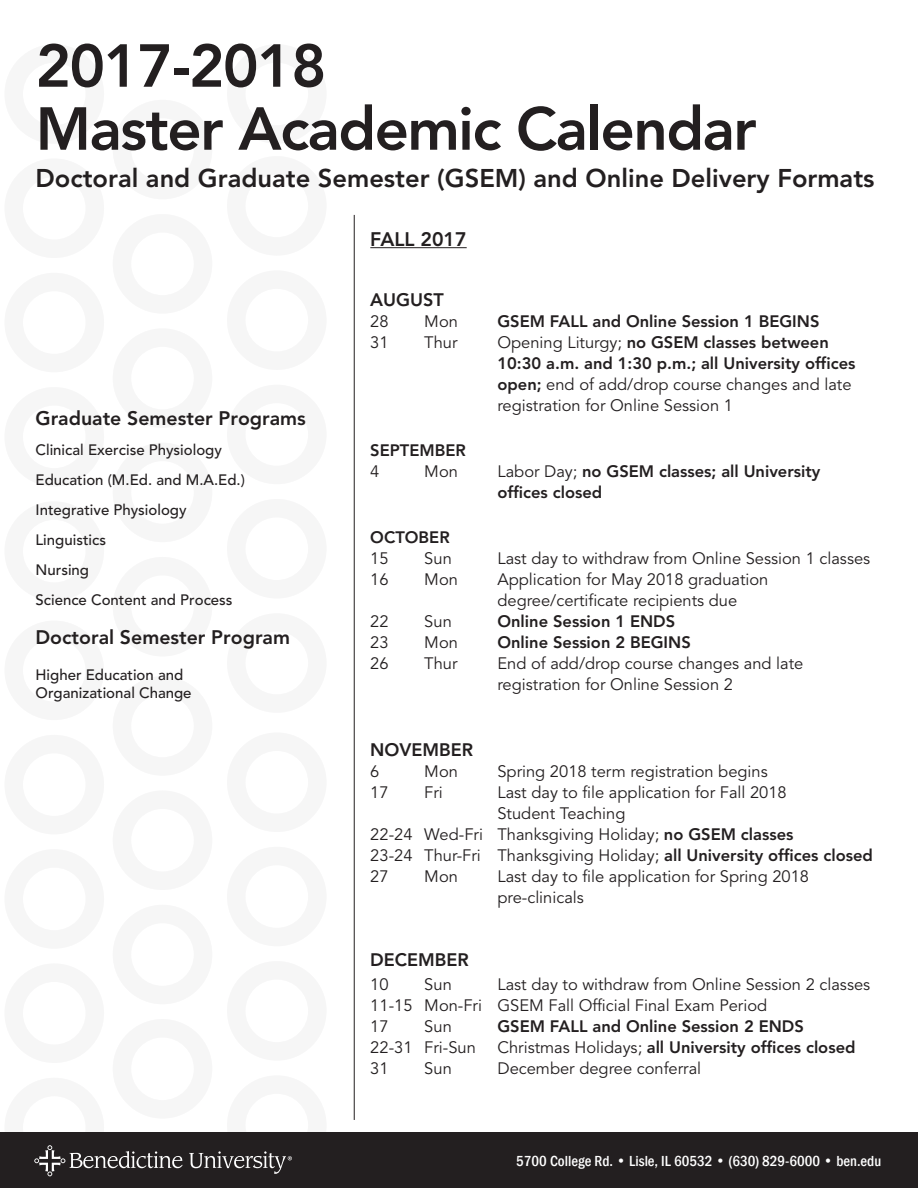
<style>
.page{position:relative;width:918px;height:1188px;background:#fff}
.page>*{position:absolute;margin:0;border:0;box-sizing:border-box;transform-origin:0 0}
.t1{font:800 60px "Avenir LT Std";letter-spacing:-.025em;color:#231f20}
.t2{font:800 25.5px "Avenir LT Std";color:#231f20}
.Dates{font:800 19.5px "Avenir LT Std";color:#231f20}
.Dates-2{font:800 18px "Avenir LT Std";color:#231f20}
.Dates-3{font:16.5px/21px "Avenir LT Std";color:#231f20}
.Dates-4{font:800 16.5px/21px "Avenir LT Std";color:#231f20}
.t3{font:500 15px/18px "Avenir LT Std";color:#231f20}
.t4{font:500 condensed 15px "Franklin Gothic";color:#fff}
.s1{font-weight:400}
.s2{font-weight:800}
</style>
<div class="page">
<div style="left:0;top:1132px;width:918px;height:56px;background:#231f20"></div>
<svg style="left:34px;top:1145px;width:258px;height:31px"></svg>
<hr style="left:370px;top:247px;width:97px;height:1px;background:#231f20">
<hr style="left:354px;top:215px;width:1px;height:905px;background:#231f20">
<p class="t1" style="left:36px;top:30px;width:293px">2017-2018</p>
<p class="t1" style="left:36px;top:93px;width:723px">Master Academic Calendar</p>
<p class="t2" style="left:36px;top:163px;width:841px">Doctoral and Graduate Semester (GSEM) and Online Delivery Formats</p>
<p class="Dates" style="left:36px;top:407px;width:272px">Graduate Semester Programs</p>
<p class="t3" style="left:36px;top:441px;width:188px">Clinical Exercise Physiology</p>
<p class="t3" style="left:36px;top:471px;width:211px">Education (M.Ed. and M.A.Ed.)</p>
<p class="t3" style="left:36px;top:501px;width:153px">Integrative Physiology</p>
<p class="t3" style="left:36px;top:531px;width:72px">Linguistics</p>
<p class="t3" style="left:36px;top:561px;width:55px">Nursing</p>
<p class="t3" style="left:36px;top:591px;width:199px">Science Content and Process</p>
<p class="Dates" style="left:36px;top:626px;width:256px">Doctoral Semester Program</p>
<p class="t3" style="left:36px;top:666px;width:158px">Higher Education and<br>Organizational Change</p>
<p class="Dates" style="left:370px;top:227px;width:98px">FALL 2017</p>
<p class="Dates-2" style="left:370px;top:289px;width:75px">AUGUST</p>
<p class="Dates-3" style="left:370px;top:311px;width:20px">28</p>
<p class="Dates-3" style="left:424px;top:311px;width:35px">Mon</p>
<p class="Dates-4" style="left:497px;top:311px;width:324px">GSEM FALL and Online Session 1 BEGINS</p>
<p class="Dates-3" style="left:370px;top:332px;width:20px">31</p>
<p class="Dates-3" style="left:424px;top:332px;width:35px">Thur</p>
<p class="Dates-4" style="left:497px;top:332px;width:360px"><span class="s1">Opening Liturgy;</span> no GSEM classes between<br>10:30 a.m. and 1:30 p.m.; all University offices open; <span class="s1">end of add/drop course changes and late</span></p>
<p class="Dates-3" style="left:497px;top:395px;width:237px">registration for Online Session 1</p>
<p class="Dates-4" style="left:370px;top:440px;width:97px">SEPTEMBER</p>
<p class="Dates-3" style="left:370px;top:461px;width:11px">4</p>
<p class="Dates-3" style="left:424px;top:461px;width:35px">Mon</p>
<p class="Dates-4" style="left:497px;top:461px;width:324px"><span class="s1">Labor Day;</span> no GSEM classes; all University offices closed</p>
<p class="Dates-4" style="left:370px;top:527px;width:81px">OCTOBER</p>
<p class="Dates-3" style="left:370px;top:548px;width:20px">15</p>
<p class="Dates-3" style="left:424px;top:548px;width:29px">Sun</p>
<p class="Dates-3" style="left:497px;top:548px;width:374px">Last day to withdraw from Online Session 1 classes</p>
<p class="Dates-3" style="left:370px;top:569px;width:20px">16</p>
<p class="Dates-3" style="left:424px;top:569px;width:35px">Mon</p>
<p class="Dates-3" style="left:497px;top:569px;width:273px">Application for May 2018 graduation degree/certificate recipients due</p>
<p class="Dates-3" style="left:370px;top:611px;width:20px">22</p>
<p class="Dates-3" style="left:424px;top:611px;width:29px">Sun</p>
<p class="Dates-4" style="left:497px;top:611px;width:179px">Online Session 1 ENDS</p>
<p class="Dates-3" style="left:370px;top:632px;width:20px">23</p>
<p class="Dates-3" style="left:424px;top:632px;width:35px">Mon</p>
<p class="Dates-4" style="left:497px;top:632px;width:195px">Online Session 2 BEGINS</p>
<p class="Dates-3" style="left:370px;top:653px;width:20px">26</p>
<p class="Dates-3" style="left:424px;top:653px;width:35px">Thur</p>
<p class="Dates-3" style="left:497px;top:653px;width:307px">End of add/drop course changes and late</p>
<p class="Dates-3" style="left:497px;top:674px;width:237px">registration for Online Session 2</p>
<p class="Dates-2" style="left:370px;top:739px;width:104px">NOVEMBER</p>
<p class="Dates-3" style="left:370px;top:761px;width:11px">6</p>
<p class="Dates-3" style="left:424px;top:761px;width:35px">Mon</p>
<p class="Dates-3" style="left:497px;top:761px;width:272px">Spring 2018 term registration begins</p>
<p class="Dates-3" style="left:370px;top:782px;width:20px">17</p>
<p class="Dates-3" style="left:424px;top:782px;width:20px">Fri</p>
<p class="Dates-3" style="left:497px;top:782px;width:291px">Last day to file application for Fall 2018</p>
<p class="Dates-3" style="left:497px;top:803px;width:130px">Student Teaching</p>
<p class="Dates-3" style="left:370px;top:824px;width:425px">22-24 Wed-Fri Thanksgiving Holiday; <span class="s2">no GSEM classes</span></p>
<p class="Dates-3" style="left:370px;top:845px;width:504px">23-24 Thur-Fri Thanksgiving Holiday; <span class="s2">all University offices closed</span></p>
<p class="Dates-3" style="left:370px;top:866px;width:20px">27</p>
<p class="Dates-3" style="left:424px;top:866px;width:35px">Mon</p>
<p class="Dates-3" style="left:497px;top:866px;width:313px">Last day to file application for Spring 2018</p>
<p class="Dates-3" style="left:497px;top:887px;width:88px">pre-clinicals</p>
<p class="Dates-2" style="left:370px;top:949px;width:100px">DECEMBER</p>
<p class="Dates-3" style="left:370px;top:974px;width:20px">10</p>
<p class="Dates-3" style="left:424px;top:974px;width:29px">Sun</p>
<p class="Dates-3" style="left:497px;top:974px;width:374px">Last day to withdraw from Online Session 2 classes</p>
<p class="Dates-3" style="left:370px;top:995px;width:398px">11-15 Mon-Fri GSEM Fall Official Final Exam Period</p>
<p class="Dates-3" style="left:370px;top:1016px;width:20px">17</p>
<p class="Dates-3" style="left:424px;top:1016px;width:29px">Sun</p>
<p class="Dates-4" style="left:497px;top:1016px;width:308px">GSEM FALL and Online Session 2 ENDS</p>
<p class="Dates-3" style="left:370px;top:1037px;width:107px">22-31 Fri-Sun</p>
<p class="Dates-4" style="left:497px;top:1037px;width:360px"><span class="s1">Christmas Holidays;</span> all University offices closed</p>
<p class="Dates-3" style="left:370px;top:1058px;width:20px">31</p>
<p class="Dates-3" style="left:424px;top:1058px;width:29px">Sun</p>
<p class="Dates-3" style="left:497px;top:1058px;width:205px">December degree conferral</p>
<p class="t4" style="left:516px;top:1151px;width:367px">5700 College Rd. • Lisle, IL 60532 • (630) 829-6000 • ben.edu</p>
</div>
